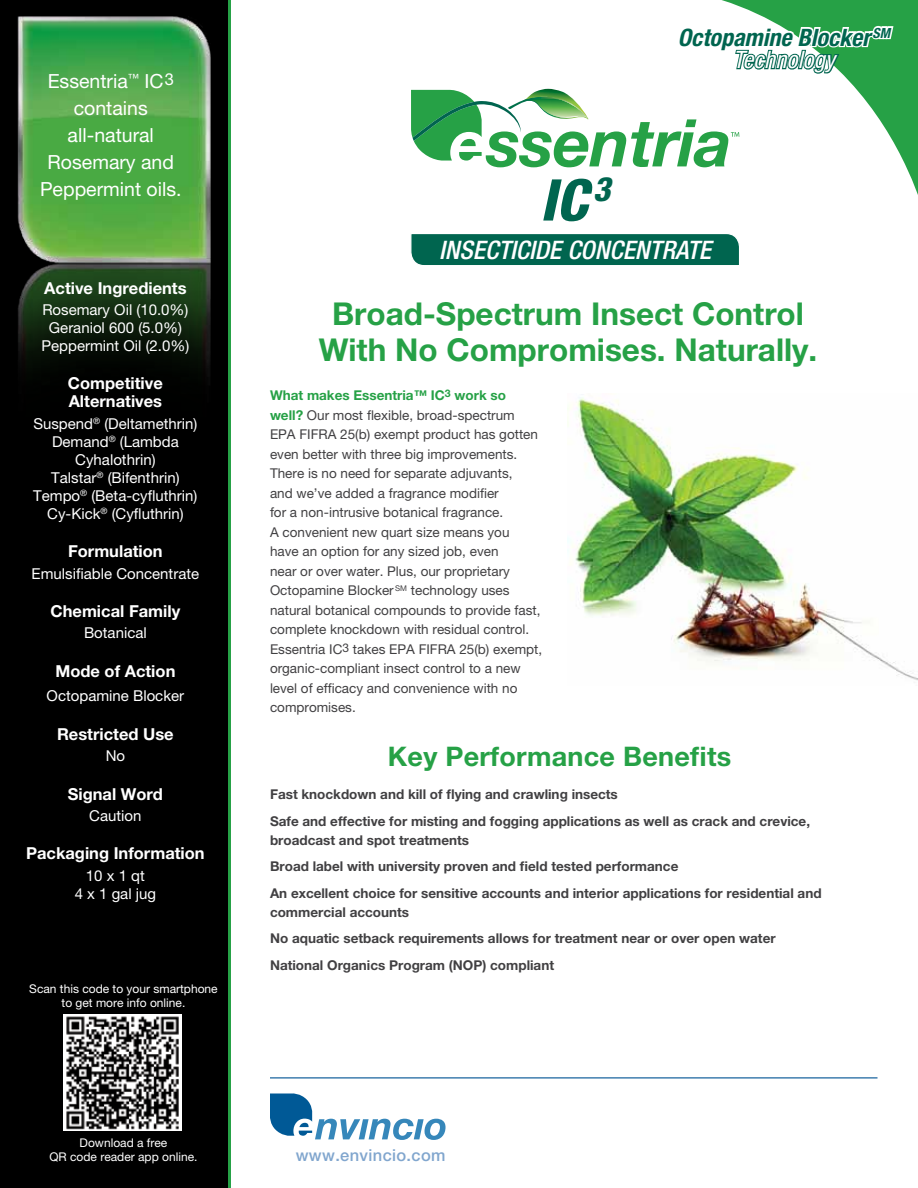
<style>
.page{position:relative;width:918px;height:1188px;background:#fff}
.page>*{position:absolute;margin:0;border:0;box-sizing:border-box;transform-origin:0 0}
.t1{font:italic 800 condensed 57.6px "Helvetica Neue";color:#00654f}
.t2{font:700 31.5px/36px "Helvetica Neue";color:#26a146;text-align:center}
.t3{font:700 27px "Helvetica Neue";letter-spacing:.01em;color:#26a146}
.t4{font:italic 500 condensed 25.5px "Helvetica Neue";color:#fff}
.t5{font:italic 700 condensed 24px/22.5px "Helvetica Neue";color:#00654f;text-align:center}
.t6{font:19.5px/27px "Helvetica Neue";color:#fff;text-align:center}
.t7{font:700 16.5px/18px "Helvetica Neue";color:#fff}
.t8{font:500 16.5px "Helvetica Neue";letter-spacing:.02em;color:#81a6ce}
.t9{font:15px/18px "Helvetica Neue";color:#fff;text-align:center}
.t10{font:13.5px/19.5px "Helvetica Neue";color:#414042}
.t11{font:700 13.5px/26.2px "Helvetica Neue";color:#414042}
.t12{font:12px/13.5px "Helvetica Neue";color:#fff;text-align:center}
.s1{font-weight:400;color:#fff}
.s2{font-weight:700;color:#26a146}
.s3{font-size:12px}
</style>
<div class="page">
<img style="left:568px;top:398px;width:350px;height:283px">
<svg style="left:895px;top:0;width:23px;height:195px;background:#43ad5f"></svg>
<svg style="left:270px;top:1094px;width:176px;height:46px"></svg>
<hr style="left:270px;top:1077px;width:608px;height:1px;background:#005394">
<div style="left:0;top:0;width:231px;height:1188px;background:#000"></div>
<img style="left:17px;top:16px;width:194px;height:361px">
<hr style="left:228px;top:0;width:3px;height:1188px;background:#26a146">
<div style="left:63px;top:1014px;width:119px;height:116px;background:#fff"></div>
<img style="left:66px;top:1016px;width:113px;height:114px">
<div style="left:411px;top:234px;width:328px;height:31px;background:#00654f"></div>
<svg style="left:411px;top:0;width:484px;height:168px"></svg>
<h3 class="t6" style="left:40px;top:67px;width:143px">Essentria<sup>™</sup> IC<sup>3 </sup>contains all-natural<br>Rosemary and<br>Peppermint oils.</h3>
<p class="t7" style="left:44px;top:278px;width:144px">Active Ingredients</p>
<p class="t9" style="left:42px;top:301px;width:149px">Rosemary Oil (10.0%)<br>Geraniol 600 (5.0%)<br>Peppermint Oil (2.0%)</p>
<p class="t7" style="left:68px;top:374px;width:96px">Competitive<br>Alternatives</p>
<p class="t9" style="left:33px;top:414px;width:166px">Suspend<sup>®</sup> (Deltamethrin)<br>Demand<sup>®</sup> (Lambda<br>Cyhalothrin)<br>Talstar<sup>®</sup> (Bifenthrin)<br>Tempo<sup>®</sup> (Beta-cyfluthrin)<br>Cy-Kick<sup>®</sup> (Cyfluthrin)</p>
<p class="t7" style="left:68px;top:542px;width:96px">Formulation</p>
<p class="t9" style="left:32px;top:564px;width:169px">Emulsifiable Concentrate</p>
<p class="t7" style="left:51px;top:602px;width:131px">Chemical Family</p>
<p class="t9" style="left:84px;top:624px;width:64px">Botanical</p>
<p class="t7" style="left:55px;top:661px;width:122px">Mode of Action</p>
<p class="t9" style="left:47px;top:687px;width:139px">Octopamine Blocker</p>
<p class="t7" style="left:57px;top:724px;width:118px">Restricted Use</p>
<p class="t9" style="left:106px;top:747px;width:21px">No</p>
<p class="t7" style="left:68px;top:784px;width:97px">Signal Word</p>
<p class="t9" style="left:89px;top:806px;width:54px">Caution</p>
<p class="t7" style="left:26px;top:844px;width:180px">Packaging Information</p>
<p class="t9" style="left:75px;top:866px;width:83px">10 x 1 qt<br>4 x 1 gal jug</p>
<p class="t12" style="left:29px;top:982px;width:190px">Scan this code to your smartphone to get more info online.</p>
<p class="t12" style="left:49px;top:1136px;width:150px">Download a free<br>QR code reader app online.</p>
<h3 class="t5" style="left:678px;top:26px;width:214px">Octopamine Blocker <sup>SM<br></sup><span class="s1">Technology</span></h3>
<h1 class="t1" style="left:540px;top:164px;width:72px">IC<sup>3</sup></h1>
<h3 class="t4" style="left:439px;top:235px;width:273px">INSECTICIDE CONCENTRATE</h3>
<h2 class="t2" style="left:319px;top:295px;width:500px">Broad-Spectrum Insect Control<br>With No Compromises. Naturally.</h2>
<p class="t10" style="left:270px;top:386px;width:274px"><span class="s2">What makes Essentria™ IC</span><sup>3</sup> <span class="s2">work so well?</span> Our most flexible, broad-spectrum EPA FIFRA 25(b) exempt product has gotten even better with three big improvements.<br>There is no need for separate adjuvants,<br>and we’ve added a fragrance modifier<br>for a non-intrusive botanical fragrance.<br>A convenient new quart size means you<br>have an option for any sized job, even<br>near or over water. Plus, our proprietary Octopamine Blocker <sup>SM</sup> technology uses natural botanical compounds to provide fast, complete knockdown with residual control.<br>Essentria IC<span class="s3">3</span> takes EPA FIFRA 25(b) exempt, organic-compliant insect control to a new level of efficacy and convenience with no compromises.</p>
<h3 class="t3" style="left:388px;top:740px;width:345px">Key Performance Benefits</h3>
<p class="t11" style="left:270px;top:781px;width:542px">Fast knockdown and kill of flying and crawling insects<br>Safe and effective for misting and fogging applications as well as crack and crevice,</p>
<p class="t11" style="left:270px;top:827px;width:553px">broadcast and spot treatments<br>Broad label with university proven and field tested performance<br>An excellent choice for sensitive accounts and interior applications for residential and</p>
<p class="t11" style="left:270px;top:899px;width:507px">commercial accounts<br>No aquatic setback requirements allows for treatment near or over open water<br>National Organics Program (NOP) compliant</p>
<p class="t8" style="left:296px;top:1145px;width:151px">www.envincio.com</p>
</div>
